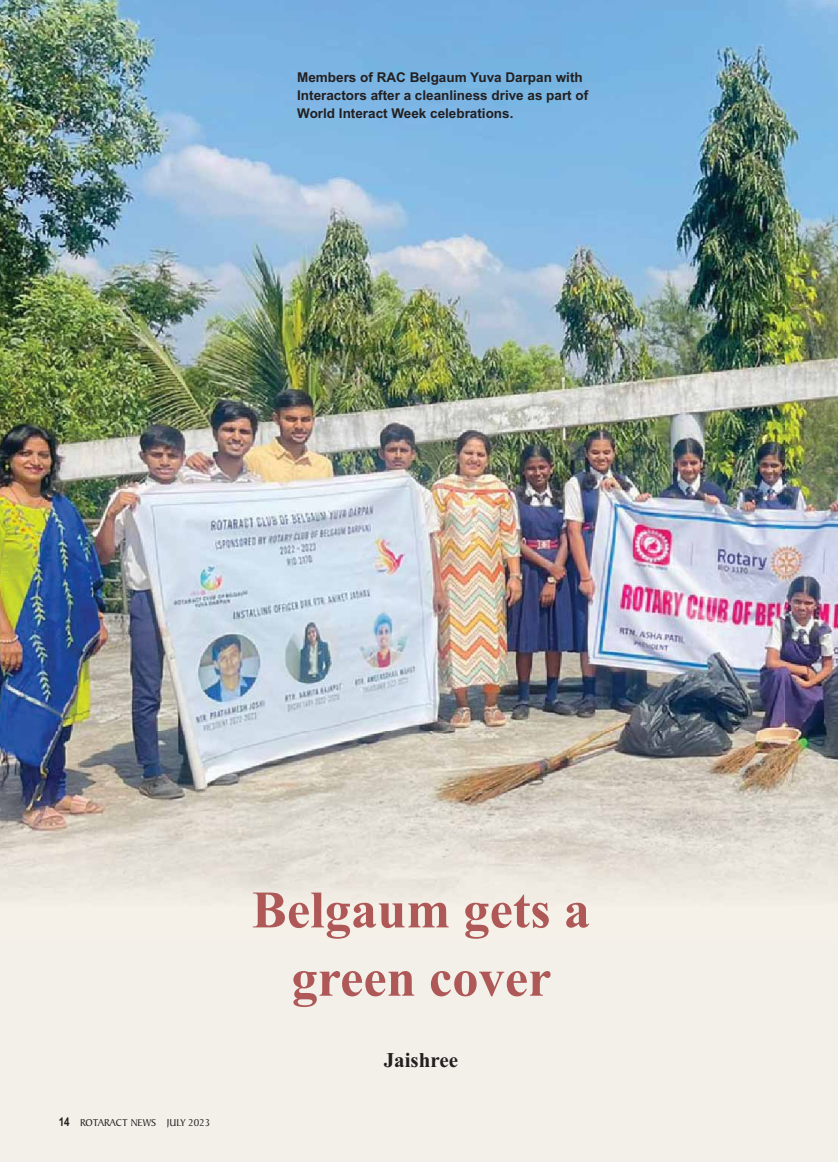
<style>
.page{position:relative;width:838px;height:1162px;background:#fff}
.page>*{position:absolute;margin:0;border:0;box-sizing:border-box;transform-origin:0 0}
.t1{font:700 52.5px/68.2px "Times New Roman";color:#af5858;text-align:center}
.t2{font:700 21px "Times New Roman";color:#231f20}
.t3{font:700 13.5px/18px "Arial";color:#231f20}
.t4{font:10.5px "Baker Signet BT";color:#231f20}
.s1{font-family:"Arial Narrow";font-weight:700;font-size:12px}
</style>
<div class="page">
<div style="left:0;top:0;width:838px;height:1161px;background:#f3efe9"></div>
<img style="left:0;top:0;width:786px;height:731px">
<img style="left:786px;top:0;width:52px;height:891px">
<img style="left:0;top:731px;width:787px;height:164px">
<p class="t3" style="left:297px;top:69px;width:293px">Members of RAC Belgaum Yuva Darpan with<br>Interactors after a cleanliness drive as part of<br>World Interact Week celebrations.</p>
<p class="t4" style="left:59px;top:1118px;width:153px"><span class="s1">14</span> ROTARACT NEWS JULY 2023</p>
<h1 class="t1" style="left:252px;top:881px;width:340px">Belgaum gets a green cover</h1>
<h2 class="t2" style="left:384px;top:1053px;width:76px">Jaishree</h2>
</div>
